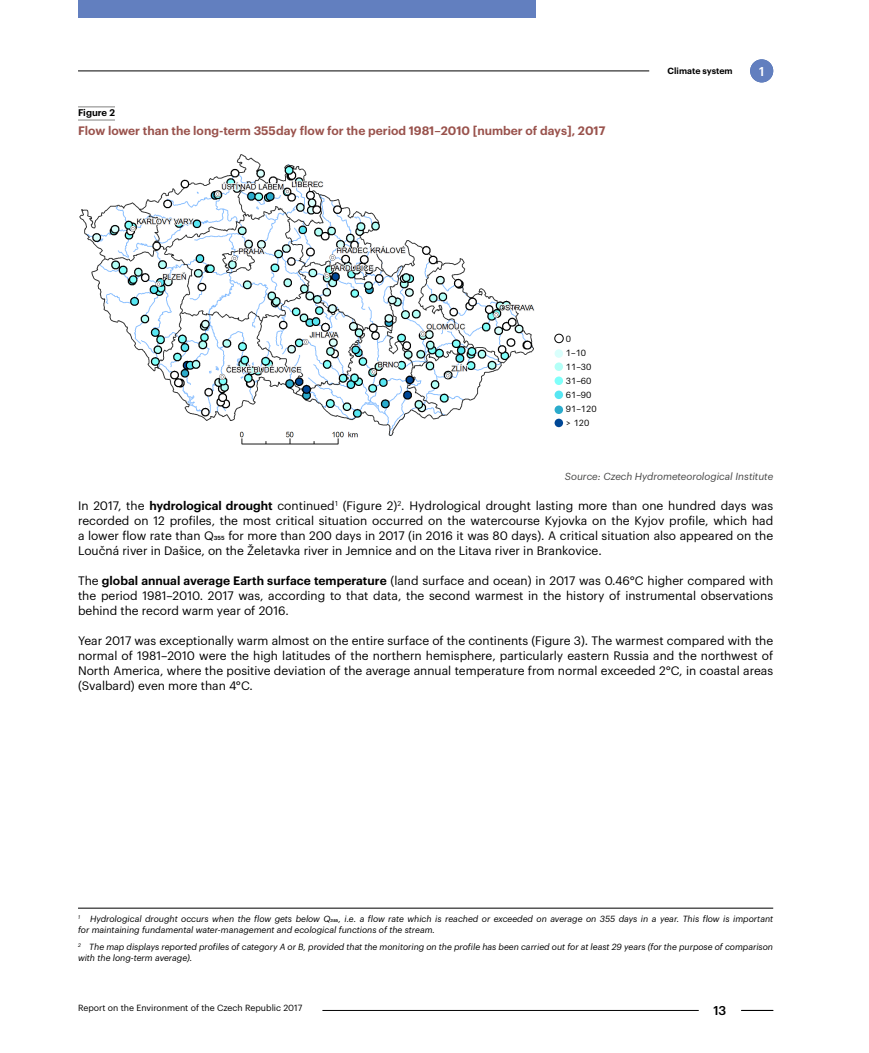
<style>
.page{position:relative;width:869px;height:1053px;background:#fff}
.page>*{position:absolute;margin:0;border:0;box-sizing:border-box;transform-origin:0 0}
.t1{font:500 12.5px "Graphik LG";color:#000}
.t2{font:500 12.5px "Graphik LG";color:#fff}
.t3{font:12px/15px "Graphik LG";color:#000;text-align:justify}
.t4{font:600 12px "Graphik LG";color:#99524c}
.t5{font:italic 10px "Graphik LG";color:#464645}
.t6{font:600 9.5px "Graphik LG";color:#000}
.t7{font:italic 8.75px/10.5px "Graphik LG";color:#000}
.t8{font:8.75px/14px "Graphik LG";color:#000}
.t9{font:600 8.75px "Graphik LG";color:#000}
.s1{font-weight:600}
</style>
<div class="page">
<hr style="left:322px;top:1010px;width:376px;height:1px;background:#000">
<hr style="left:78px;top:71px;width:571px;height:1px;background:#000">
<div style="left:78px;top:0;width:457px;height:18px;background:#627fbf"></div>
<hr style="left:741px;top:1010px;width:31px;height:1px;background:#000">
<div style="left:749px;top:59px;width:23px;height:23px;background:#627fbf;border-radius:50%"></div>
<hr style="left:78px;top:107px;width:37px;height:1px;background:#828281">
<hr style="left:78px;top:120px;width:37px;height:1px;background:#828281">
<img style="left:79px;top:154px;width:456px;height:291px">
<div style="left:554px;top:334px;width:9px;height:9px;border:1px solid #000;border-radius:50%"></div>
<div style="left:554px;top:349px;width:9px;height:9px;background:#d9fffc;border-radius:50%"></div>
<div style="left:554px;top:362px;width:9px;height:9px;background:#b3fff7;border-radius:50%"></div>
<div style="left:554px;top:376px;width:9px;height:9px;background:#80fffa;border-radius:50%"></div>
<div style="left:554px;top:390px;width:9px;height:9px;background:#57e6f2;border-radius:50%"></div>
<div style="left:554px;top:405px;width:9px;height:9px;background:#2babcc;border-radius:50%"></div>
<div style="left:554px;top:418px;width:9px;height:9px;background:#004796;border-radius:50%"></div>
<hr style="left:78px;top:907px;width:694px;height:1px;background:#000">
<p class="t6" style="left:78px;top:105px;width:38px">Figure 2</p>
<p class="t4" style="left:78px;top:121px;width:528px">Flow lower than the long-term 355day flow for the period 1981–2010 [number of days], 2017</p>
<p class="t2" style="left:757px;top:62px;width:9px">2</p>
<p class="t9" style="left:667px;top:65px;width:66px">Climate system</p>
<p class="t2" style="left:758px;top:62px;width:7px">1</p>
<p class="t8" style="left:565px;top:331px;width:32px">0<br>1–10<br>11–30<br>31–60<br>61–90<br>91–120 &gt; 120</p>
<p class="t5" style="left:564px;top:469px;width:210px">Source: Czech Hydrometeorological Institute</p>
<p class="t3" style="left:78px;top:497px;width:696px">In 2017, the <span class="s1">hydrological drought</span> continued<sup>1</sup> (Figure 2)<sup>2</sup>. Hydrological drought lasting more than one hundred days was recorded on 12 profiles, the most critical situation occurred on the watercourse Kyjovka on the Kyjov profile, which had a lower flow rate than Q355 for more than 200 days in 2017 (in 2016 it was 80 days). A critical situation also appeared on the Loučná river in Dašice, on the Želetavka river in Jemnice and on the Litava river in Brankovice.</p>
<p class="t3" style="left:78px;top:572px;width:696px">The <span class="s1">global annual average Earth surface temperature</span> (land surface and ocean) in 2017 was 0.46°C higher compared with the period 1981–2010. 2017 was, according to that data, the second warmest in the history of instrumental observations behind the record warm year of 2016.</p>
<p class="t3" style="left:78px;top:632px;width:696px">Year 2017 was exceptionally warm almost on the entire surface of the continents (Figure 3). The warmest compared with the normal of 1981–2010 were the high latitudes of the northern hemisphere, particularly eastern Russia and the northwest of North America, where the positive deviation of the average annual temperature from normal exceeded 2°C, in coastal areas (Svalbard) even more than 4°C.</p>
<p class="t7" style="left:78px;top:912px;width:696px"><sup>1</sup> Hydrological drought occurs when the flow gets below Q355, i.e. a flow rate which is reached or exceeded on average on 355 days in a year. This flow is important for maintaining fundamental water-management and ecological functions of the stream.</p>
<p class="t7" style="left:78px;top:941px;width:696px"><sup>2</sup> The map displays reported profiles of category A or B, provided that the monitoring on the profile has been carried out for at least 29 years (for the purpose of comparison with the long-term average).</p>
<p class="t8" style="left:78px;top:999px;width:226px">Report on the Environment of the Czech Republic 2017</p>
<p class="t1" style="left:713px;top:1000px;width:15px">13</p>
</div>
